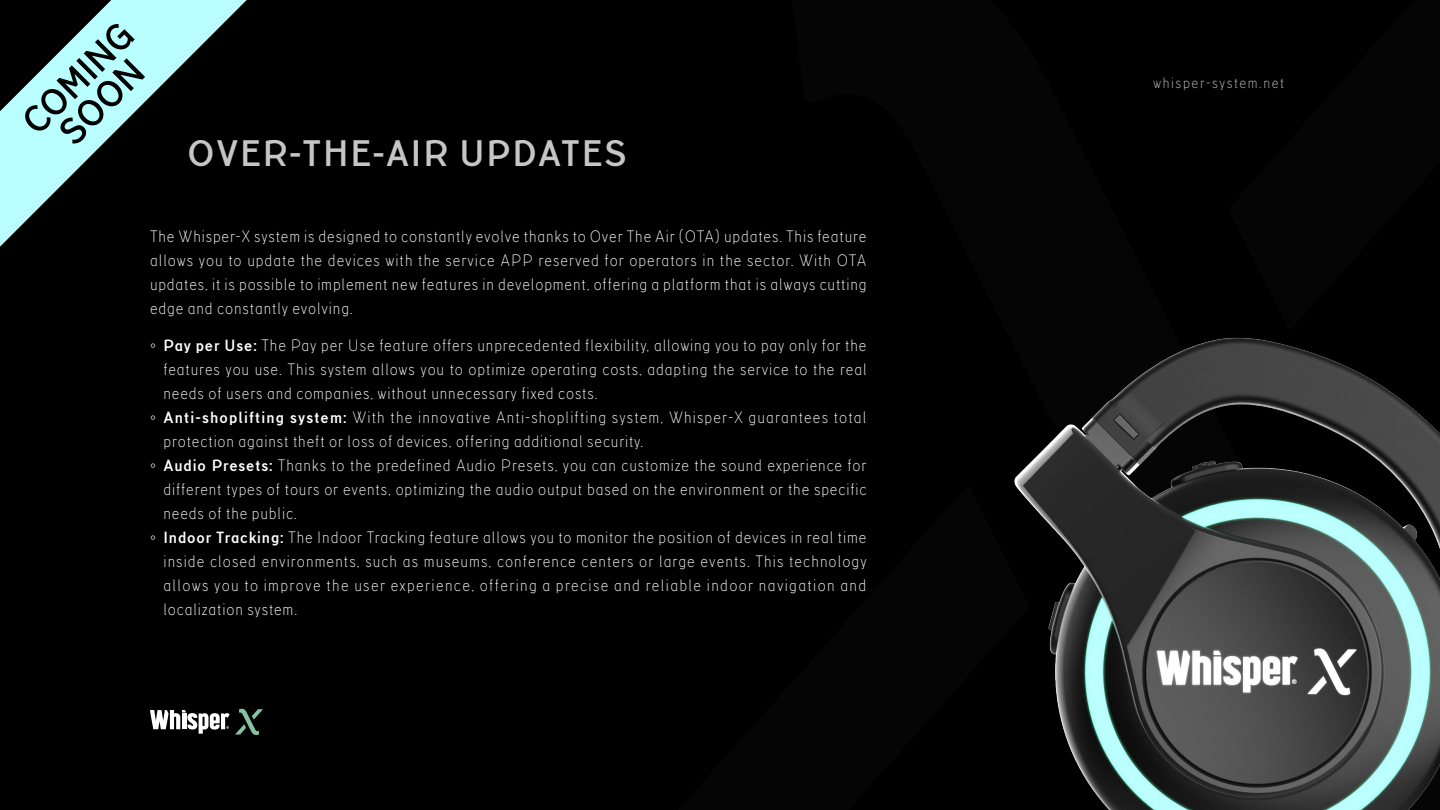
<style>
.page{position:relative;width:1440px;height:810px;background:#000}
.page>*{position:absolute;margin:0;border:0;box-sizing:border-box;transform-origin:0 0}
.t1{font:700 37.5px "TT Corals";letter-spacing:.05em;color:#c6c6c5}
.t2{font:700 37.5px/33.8px "TT Corals";color:#000;text-align:center}
.t3{font:300 16.5px/24px "TT Corals";letter-spacing:.05em;color:#fff;text-align:justify}
.t4{font:300 16.5px "TT Corals";letter-spacing:.08em;color:#fff}
.t5{font:300 15px "TT Corals";letter-spacing:.1em;color:#c6c6c5}
.s1{font-family:"Times New Roman";font-weight:400}
.s2{font-weight:700}
</style>
<div class="page">
<img style="left:1014px;top:337px;width:426px;height:473px">
<svg style="left:150px;top:709px;width:113px;height:26px"></svg>
<svg style="left:0;top:0;width:247px;height:247px"></svg>
<h1 class="t2" style="left:16px;top:116px;width:142px;rotate:-45deg">COMING<br>SOON</h1>
<h1 class="t1" style="left:188px;top:131px;width:441px">OVER-THE-AIR UPDATES</h1>
<p class="t3" style="left:150px;top:224px;width:718px">The Whisper-X system is designed to constantly evolve thanks to Over The Air (OTA) updates. This feature allows you to update the devices with the service APP reserved for operators in the sector. With OTA updates, it is possible to implement new features in development, offering a platform that is always cutting edge and constantly evolving.</p>
<p class="t3" style="left:150px;top:333px;width:718px"><span class="s1">◦</span> <span class="s2">Pay per Use:</span> The Pay per Use feature offers unprecedented flexibility, allowing you to pay only for the</p>
<p class="t3" style="left:163px;top:357px;width:705px">features you use. This system allows you to optimize operating costs, adapting the service to the real</p>
<p class="t3" style="left:163px;top:381px;width:436px">needs of users and companies, without unnecessary fixed costs.</p>
<p class="t3" style="left:150px;top:405px;width:718px"><span class="s1">◦</span> <span class="s2">Anti-shoplifting system:</span> With the innovative Anti-shoplifting system, Whisper-X guarantees total</p>
<p class="t3" style="left:163px;top:429px;width:481px">protection against theft or loss of devices, offering additional security.</p>
<p class="t3" style="left:150px;top:453px;width:718px"><span class="s1">◦</span> <span class="s2">Audio Presets:</span> Thanks to the predefined Audio Presets, you can customize the sound experience for</p>
<p class="t3" style="left:163px;top:477px;width:705px">different types of tours or events, optimizing the audio output based on the environment or the specific</p>
<p class="t3" style="left:163px;top:501px;width:135px">needs of the public.</p>
<p class="t3" style="left:150px;top:525px;width:718px"><span class="s1">◦</span> <span class="s2">Indoor Tracking:</span> The Indoor Tracking feature allows you to monitor the position of devices in real time</p>
<p class="t3" style="left:163px;top:549px;width:705px">inside closed environments, such as museums, conference centers or large events. This technology</p>
<p class="t4" style="left:163px;top:576px;width:704px">allows you to improve the user experience, offering a precise and reliable indoor navigation and</p>
<p class="t3" style="left:163px;top:597px;width:135px">localization system.</p>
<p class="t5" style="left:1153px;top:74px;width:133px">whisper-system.net</p>
</div>
